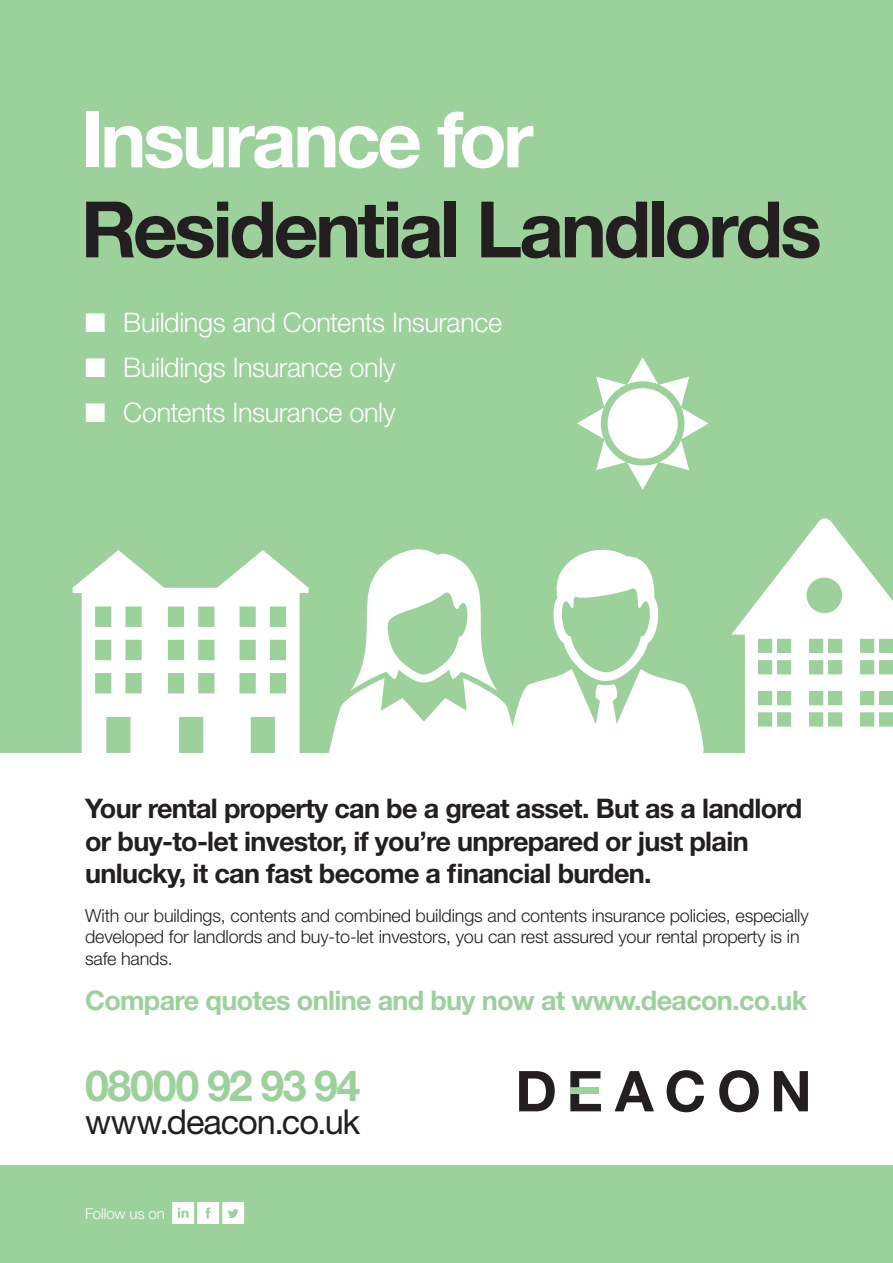
<style>
.page{position:relative;width:893px;height:1263px;background:#fff}
.page>*{position:absolute;margin:0;border:0;box-sizing:border-box;transform-origin:0 0}
.t1{font:700 78px "Helvetica Neue";letter-spacing:-.045em;color:#231f20}
.t2{font:700 78px "Helvetica Neue";letter-spacing:-.045em;color:#fff}
.t3{font:700 42.9px "Helvetica Neue";letter-spacing:-.03em;color:#9cd19c}
.t4{font:34.35px "Helvetica Neue";letter-spacing:-.03em;color:#231f20}
.t5{font:700 27px/32.4px "Helvetica Neue";letter-spacing:-.025em;color:#231f20}
.t6{font:300 27px "Helvetica Neue";letter-spacing:-.015em;color:#fff}
.t7{font:700 27px "Helvetica Neue";letter-spacing:-.025em;color:#9cd19c}
.t8{font:300 18px/21.6px "Helvetica Neue";letter-spacing:-.01em;color:#231f20}
.t9{font:300 15px "Helvetica Neue";letter-spacing:-.01em;color:#fff}
</style>
<div class="page">
<div style="left:0;top:0;width:893px;height:753px;background:#9cd19c"></div>
<div style="left:0;top:1165px;width:893px;height:98px;background:#9cd19c"></div>
<svg style="left:73px;top:550px;width:236px;height:203px;fill:#fff"></svg>
<svg style="left:329px;top:549px;width:375px;height:204px"></svg>
<svg style="left:731px;top:518px;width:162px;height:235px;fill:#fff"></svg>
<div style="left:749px;top:739px;width:144px;height:42px;background:#fff"></div>
<svg style="left:577px;top:357px;width:131px;height:133px"></svg>
<svg style="left:172px;top:1202px;width:72px;height:22px;background:#edf6ed"></svg>
<svg style="left:519px;top:1071px;width:36px;height:40px"></svg>
<svg style="left:615px;top:1071px;width:39px;height:40px"></svg>
<svg style="left:667px;top:1070px;width:37px;height:42px"></svg>
<svg style="left:719px;top:1070px;width:40px;height:42px"></svg>
<svg style="left:774px;top:1071px;width:34px;height:40px"></svg>
<div style="left:570px;top:1087px;width:29px;height:7px;background:#9cd19c"></div>
<svg style="left:570px;top:1071px;width:30px;height:16px"></svg>
<svg style="left:570px;top:1094px;width:31px;height:17px"></svg>
<h1 class="t2" style="left:81px;top:91px;width:454px">Insurance for</h1>
<h1 class="t1" style="left:81px;top:181px;width:742px">Residential Landlords</h1>
<h3 class="t6" style="left:85px;top:306px;width:419px">■ Buildings and Contents Insurance</h3>
<h3 class="t6" style="left:85px;top:351px;width:312px">■ Buildings Insurance only</h3>
<h3 class="t6" style="left:85px;top:396px;width:312px">■ Contents Insurance only</h3>
<h3 class="t5" style="left:85px;top:792px;width:719px">Your rental property can be a great asset. But as a landlord or buy-to-let investor, if you’re unprepared or just plain unlucky, it can fast become a financial burden.</h3>
<p class="t8" style="left:85px;top:904px;width:725px">With our buildings, contents and combined buildings and contents insurance policies, especially developed for landlords and buy-to-let investors, you can rest assured your rental property is in safe hands.</p>
<h3 class="t7" style="left:85px;top:984px;width:724px">Compare quotes online and buy now at www.deacon.co.uk</h3>
<h2 class="t3" style="left:85px;top:1059px;width:277px">08000 92 93 94</h2>
<h3 class="t4" style="left:85px;top:1101px;width:277px">www.deacon.co.uk</h3>
<p class="t9" style="left:85px;top:1204px;width:81px">Follow us on</p>
</div>
